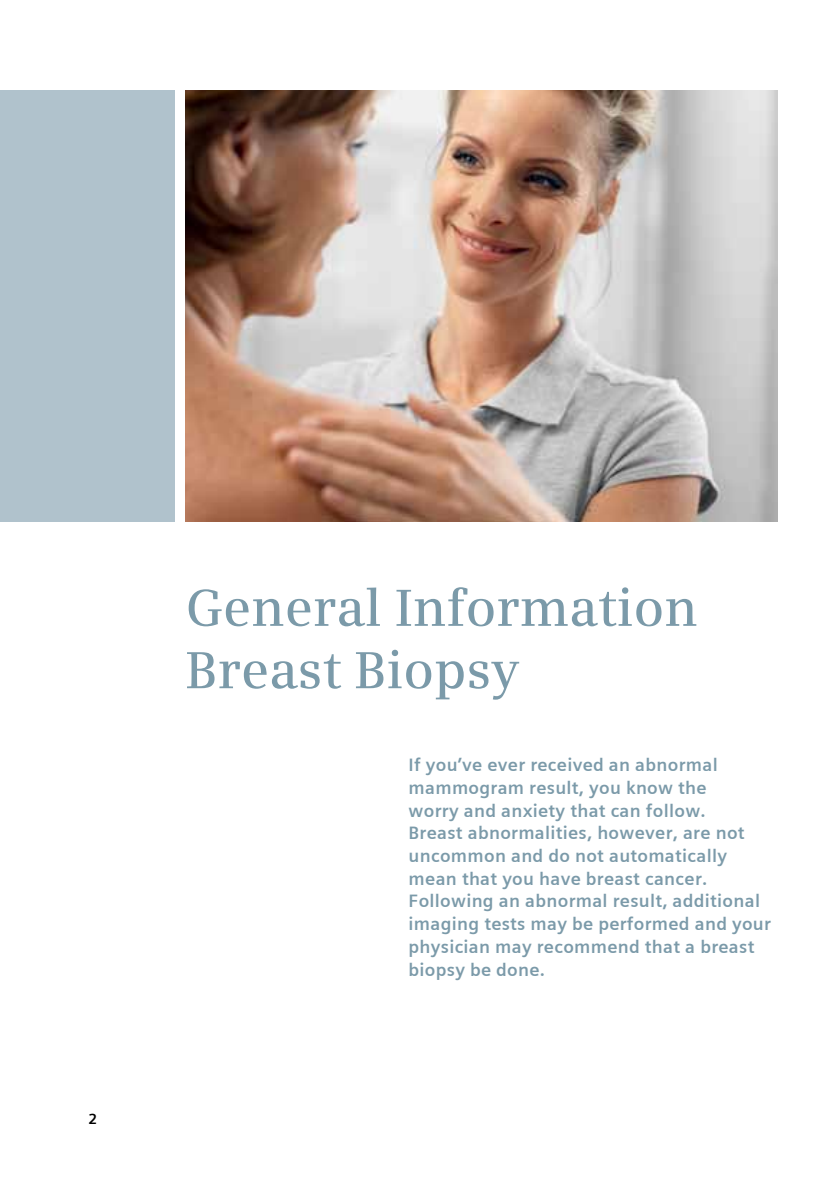
<style>
.page{position:relative;width:840px;height:1191px;background:#fff}
.page>*{position:absolute;margin:0;border:0;box-sizing:border-box;transform-origin:0 0}
.t1{font:600 52px/62.4px "Siemens Serif";color:#7b9aa9}
.t2{font:700 18px/22.6px "Siemens Sans";letter-spacing:.015em;color:#7b9aa9}
.t3{font:700 15px "Siemens Sans";color:#000}
</style>
<div class="page">
<img style="left:185px;top:91px;width:592px;height:431px">
<div style="left:0;top:91px;width:174px;height:431px;background:#b0c2cc"></div>
<p class="t3" style="left:88px;top:1110px;width:10px">2</p>
<h1 class="t1" style="left:185px;top:576px;width:513px">General Information<br>Breast Biopsy</h1>
<p class="t2" style="left:408px;top:754px;width:363px">If you’ve ever received an abnormal mammogram result, you know the<br>worry and anxiety that can follow.<br>Breast abnormalities, however, are not uncommon and do not automatically mean that you have breast cancer.<br>Following an abnormal result, additional imaging tests may be performed and your physician may recommend that a breast biopsy be done.</p>
</div>
